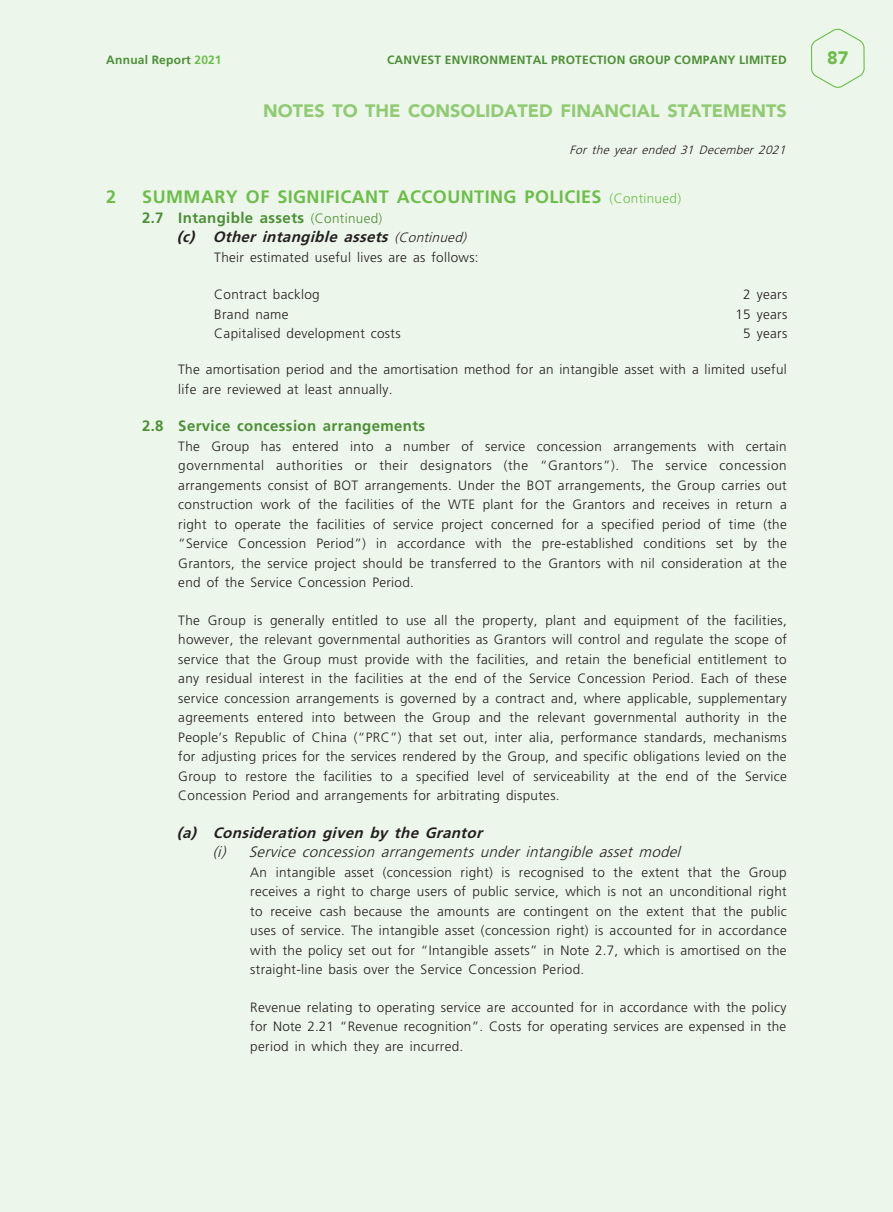
<style>
.page{position:relative;width:893px;height:1212px;background:#edf6ea}
.page>*{position:absolute;margin:0;border:0;box-sizing:border-box;transform-origin:0 0}
._03_H1{font:700 18px "Frutiger LT Std";letter-spacing:.025em;color:#6cbe4b}
.t1{font:900 18px "Avenir";color:#90cb74}
.t2{font:900 18px "Avenir";color:#6cbe4b}
._05_____H3{font:italic 700 15px "Frutiger LT Std";color:#231f20}
._04___H2{font:700 15px "Frutiger LT Std";letter-spacing:.025em;color:#4c8f37}
._06_______H4{font:italic 300 15px "Frutiger LT Std";color:#231f20}
._13_____P4{font:300 13.5px/19.5px "Frutiger LT Std";letter-spacing:.025em;color:#231f20;text-align:justify}
._14a________P8{font:300 13.5px/19.5px "Frutiger LT Std";letter-spacing:.025em;color:#231f20;text-align:justify}
._14_______P6{font:300 13.5px/19.5px "Frutiger LT Std";letter-spacing:.02em;color:#231f20}
._15_Table_Stub{font:300 13.5px "Frutiger LT Std";letter-spacing:.025em;color:#231f20}
._01_Body_Text{font:300 13.5px "Frutiger LT Std";letter-spacing:.025em;color:#231f20}
.t3{font:700 12px "Frutiger LT Std";letter-spacing:.02em;color:#4c8f37}
.t4{font:italic 300 12px "Frutiger LT Std";color:#231f20}
.s1{color:#6cbe4b}
.s2{font-weight:300;font-size:13.5px}
</style>
<div class="page">
<svg style="left:811px;top:28px;width:54px;height:60px"></svg>
<p class="t3" style="left:106px;top:53px;width:117px">Annual Report <span class="s1">2021</span></p>
<p class="t3" style="left:387px;top:53px;width:401px">CANVEST ENVIRONMENTAL PROTECTION GROUP COMPANY LIMITED</p>
<h1 class="t2" style="left:827px;top:42px;width:23px">87</h1>
<h1 class="t1" style="left:263px;top:95px;width:525px">NOTES TO THE CONSOLIDATED FINANCIAL STATEMENTS</h1>
<p class="t4" style="left:569px;top:143px;width:221px">For the year ended 31 December 2021</p>
<p class="_03_H1" style="left:106px;top:186px;width:12px">2</p>
<p class="_03_H1" style="left:142px;top:186px;width:540px">SUMMARY OF SIGNIFICANT ACCOUNTING POLICIES <span class="s2">(Continued)</span></p>
<p class="_04___H2" style="left:142px;top:209px;width:242px">2.7 Intangible assets <span class="s2">(Continued)</span></p>
<p class="_05_____H3" style="left:177px;top:228px;width:295px">(c) Other intangible assets <span class="s2">(Continued)</span></p>
<p class="_14_______P6" style="left:214px;top:247px;width:266px">Their estimated useful lives are as follows:</p>
<p class="_15_Table_Stub" style="left:214px;top:287px;width:107px">Contract backlog</p>
<p class="_01_Body_Text" style="left:743px;top:287px;width:46px">2 years</p>
<p class="_15_Table_Stub" style="left:214px;top:306px;width:76px">Brand name</p>
<p class="_01_Body_Text" style="left:736px;top:306px;width:53px">15 years</p>
<p class="_15_Table_Stub" style="left:214px;top:326px;width:188px">Capitalised development costs</p>
<p class="_01_Body_Text" style="left:743px;top:326px;width:46px">5 years</p>
<p class="_14_______P6" style="left:178px;top:360px;width:610px">The amortisation period and the amortisation method for an intangible asset with a limited useful life are reviewed at least annually.</p>
<p class="_04___H2" style="left:142px;top:417px;width:284px">2.8 Service concession arrangements</p>
<p class="_13_____P4" style="left:178px;top:436px;width:610px">The Group has entered into a number of service concession arrangements with certain governmental authorities or their designators (the “Grantors”). The service concession arrangements consist of BOT arrangements. Under the BOT arrangements, the Group carries out construction work of the facilities of the WTE plant for the Grantors and receives in return a right to operate the facilities of service project concerned for a specified period of time (the “Service Concession Period”) in accordance with the pre-established conditions set by the Grantors, the service project should be transferred to the Grantors with nil consideration at the end of the Service Concession Period.</p>
<p class="_13_____P4" style="left:178px;top:610px;width:610px">The Group is generally entitled to use all the property, plant and equipment of the facilities, however, the relevant governmental authorities as Grantors will control and regulate the scope of service that the Group must provide with the facilities, and retain the beneficial entitlement to any residual interest in the facilities at the end of the Service Concession Period. Each of these service concession arrangements is governed by a contract and, where applicable, supplementary agreements entered into between the Group and the relevant governmental authority in the People’s Republic of China (“PRC”) that set out, inter alia, performance standards, mechanisms for adjusting prices for the services rendered by the Group, and specific obligations levied on the Group to restore the facilities to a specified level of serviceability at the end of the Service Concession Period and arrangements for arbitrating disputes.</p>
<p class="_05_____H3" style="left:177px;top:823px;width:311px">(a) Consideration given by the Grantor</p>
<p class="_06_______H4" style="left:213px;top:843px;width:473px">(i) Service concession arrangements under intangible asset model</p>
<p class="_14a________P8" style="left:250px;top:862px;width:538px">An intangible asset (concession right) is recognised to the extent that the Group receives a right to charge users of public service, which is not an unconditional right to receive cash because the amounts are contingent on the extent that the public uses of service. The intangible asset (concession right) is accounted for in accordance with the policy set out for “Intangible assets” in Note 2.7, which is amortised on the straight-line basis over the Service Concession Period.</p>
<p class="_14a________P8" style="left:250px;top:997px;width:537px">Revenue relating to operating service are accounted for in accordance with the policy for Note 2.21 “Revenue recognition”. Costs for operating services are expensed in the period in which they are incurred.</p>
</div>
